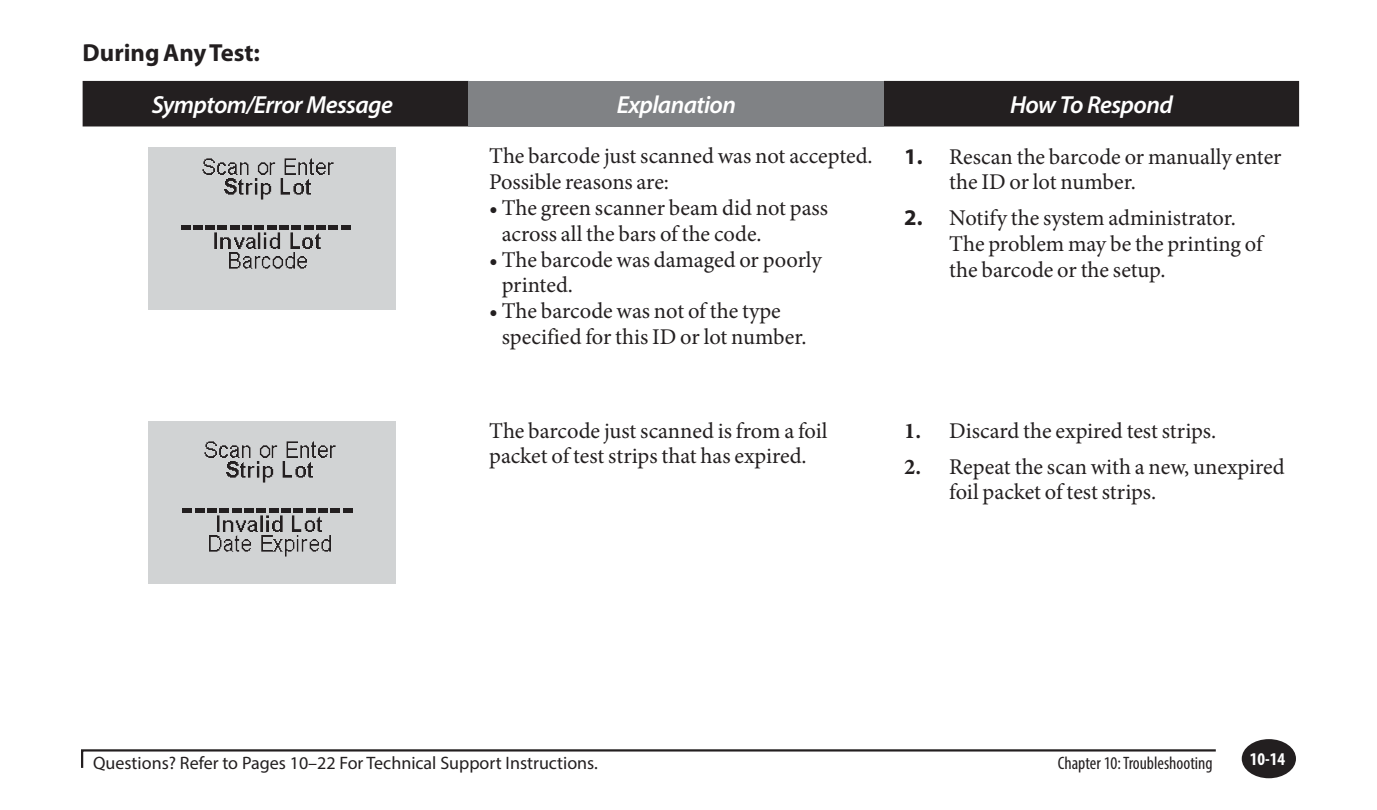
<style>
.page{position:relative;width:1377px;height:810px;background:#fff}
.page>*{position:absolute;margin:0;border:0;box-sizing:border-box;transform-origin:0 0}
.t1{font:italic 600 24.75px "Myriad Pro";letter-spacing:-.025em;color:#fff}
.t2{font:700 24.75px "Myriad Pro";color:#231f20}
.t3{font:22.5px/25.9px "Minion Pro";color:#231f20}
.t4{font:18px "Myriad Pro";color:#231f20}
.t5{font:condensed 18px "Myriad Pro";color:#231f20}
.t6{font:700 condensed 18px "Myriad Pro";color:#fff}
.s1{font-family:"Myriad Pro";font-weight:700}
.s2{font-weight:700}
</style>
<div class="page">
<div style="left:1242px;top:739px;width:54px;height:39px;background:#231f20;border-radius:50%"></div>
<svg style="left:81px;top:749px;width:1135px;height:19px"></svg>
<div style="left:83px;top:81px;width:1216px;height:45px;background:#231f20"></div>
<div style="left:469px;top:81px;width:415px;height:45px;background:#808285"></div>
<div style="left:149px;top:147px;width:247px;height:163px;background:#d1d3d4"></div>
<img style="left:181px;top:158px;width:170px;height:111px">
<div style="left:149px;top:421px;width:247px;height:163px;background:#d1d3d4"></div>
<img style="left:182px;top:441px;width:171px;height:116px">
<p class="t2" style="left:83px;top:38px;width:179px">During Any Test:</p>
<p class="t1" style="left:152px;top:89px;width:243px">Symptom/Error Message</p>
<p class="t1" style="left:617px;top:89px;width:121px">Explanation</p>
<p class="t1" style="left:1010px;top:89px;width:164px">How To Respond</p>
<p class="t3" style="left:489px;top:143px;width:385px">The barcode just scanned was not accepted.<br>Possible reasons are:</p>
<p class="t3" style="left:502px;top:195px;width:328px;text-indent:-13px">• The green scanner beam did not pass across all the bars of the code.</p>
<p class="t3" style="left:502px;top:247px;width:322px;text-indent:-13px">• The barcode was damaged or poorly printed.</p>
<p class="t3" style="left:502px;top:298px;width:306px;text-indent:-13px">• The barcode was not of the type specified for this ID or lot number.</p>
<p class="t3" style="left:949px;top:144px;width:334px;text-indent:-45px"><span class="s1">1.</span> Rescan the barcode or manually enter the ID or lot number.</p>
<p class="t3" style="left:949px;top:205px;width:315px;text-indent:-45px"><span class="s1">2.</span> Notify the system administrator.<br>The problem may be the printing of the barcode or the setup.</p>
<p class="t3" style="left:489px;top:418px;width:340px">The barcode just scanned is from a foil packet of test strips that has expired.</p>
<p class="t3" style="left:904px;top:418px;width:314px"><span class="s2">1.</span> Discard the expired test strips.</p>
<p class="t3" style="left:949px;top:454px;width:337px;text-indent:-45px"><span class="s2">2.</span> Repeat the scan with a new, unexpired foil packet of test strips.</p>
<p class="t4" style="left:93px;top:752px;width:506px">Questions? Refer to Pages 10–22 For Technical Support Instructions.</p>
<p class="t5" style="left:1058px;top:752px;width:156px">Chapter 10: Troubleshooting</p>
<p class="t6" style="left:1250px;top:750px;width:37px">10-14</p>
</div>
